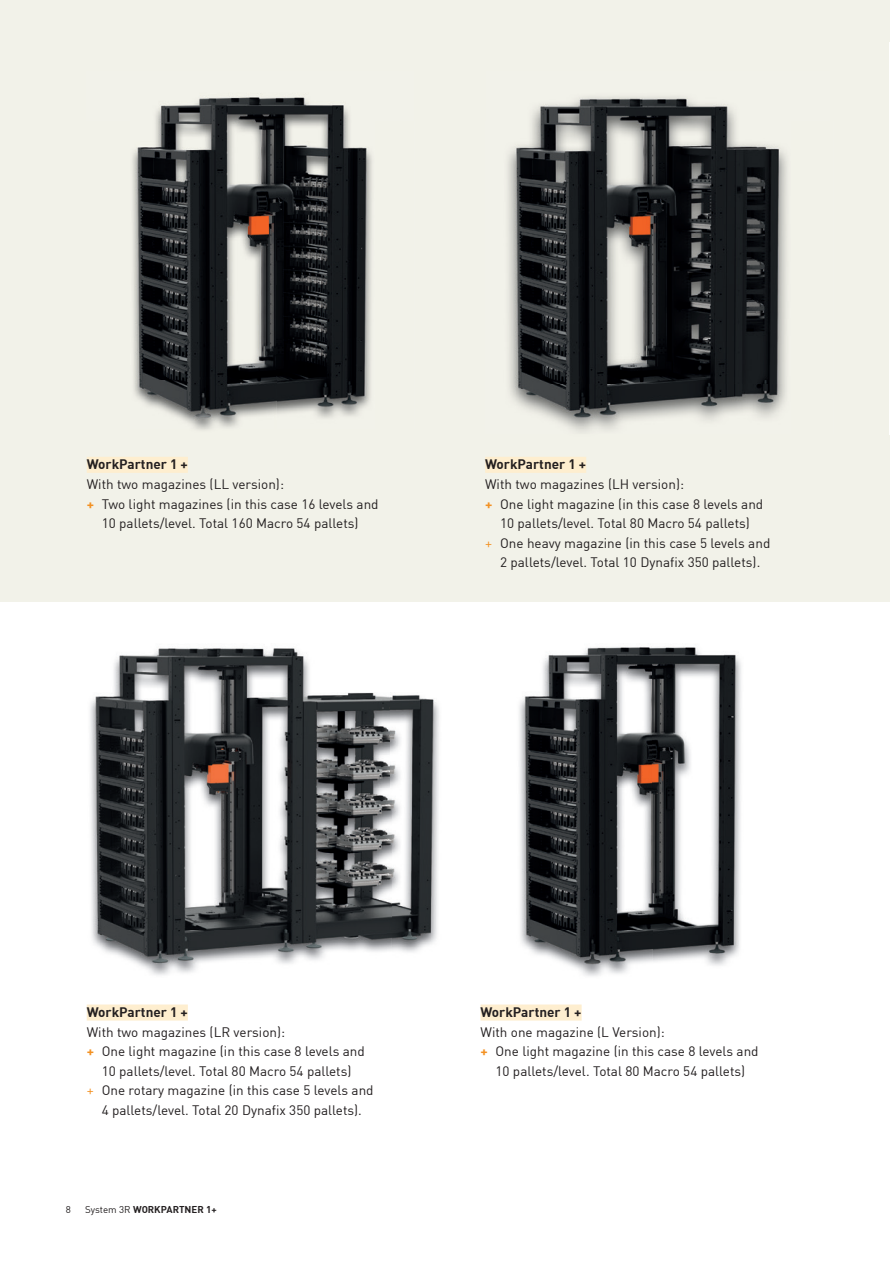
<style>
.page{position:relative;width:893px;height:1263px;background:#fff}
.page>*{position:absolute;margin:0;border:0;box-sizing:border-box;transform-origin:0 0}
.t1{font:13.5px "DIN";color:#231f20}
.t2{font:700 13.5px "DIN";color:#231f20}
.t3{font:700 9.75px "DIN";color:#231f20}
.t4{font:9.75px "DIN";color:#231f20}
.s1{font-weight:700;color:#f39122}
.s2{color:#f39122}
.s3{font-weight:400}
</style>
<div class="page">
<div style="left:0;top:0;width:889px;height:602px;background:#f2f2e9"></div>
<img style="left:519px;top:647px;width:222px;height:329px">
<img style="left:132px;top:121px;width:240px;height:309px">
<img style="left:156px;top:97px;width:194px;height:24px">
<img style="left:90px;top:648px;width:349px;height:327px">
<img style="left:507px;top:122px;width:280px;height:310px">
<img style="left:532px;top:97px;width:204px;height:25px">
<div style="left:87px;top:457px;width:101px;height:16px;background:#feeecf"></div>
<div style="left:87px;top:1004px;width:101px;height:16px;background:#feeecf"></div>
<div style="left:480px;top:1004px;width:102px;height:16px;background:#feeecf"></div>
<div style="left:485px;top:457px;width:101px;height:16px;background:#feeecf"></div>
<p class="t2" style="left:87px;top:456px;width:103px">WorkPartner 1 +</p>
<p class="t1" style="left:87px;top:476px;width:199px">With two magazines (LL version):</p>
<p class="t1" style="left:87px;top:495px;width:293px"><span class="s1">+</span> Two light magazines (in this case 16 levels and</p>
<p class="t1" style="left:102px;top:515px;width:258px">10 pallets/level. Total 160 Macro 54 pallets)</p>
<p class="t2" style="left:485px;top:456px;width:103px">WorkPartner 1 +</p>
<p class="t1" style="left:485px;top:476px;width:200px">With two magazines (LH version):</p>
<p class="t1" style="left:485px;top:495px;width:280px"><span class="s1">+</span> One light magazine (in this case 8 levels and</p>
<p class="t1" style="left:500px;top:515px;width:251px">10 pallets/level. Total 80 Macro 54 pallets)</p>
<p class="t1" style="left:485px;top:534px;width:287px"><span class="s2">+</span> One heavy magazine (in this case 5 levels and</p>
<p class="t1" style="left:500px;top:554px;width:262px">2 pallets/level. Total 10 Dynafix 350 pallets).</p>
<p class="t2" style="left:87px;top:1003px;width:103px">WorkPartner 1 +</p>
<p class="t1" style="left:87px;top:1023px;width:200px">With two magazines (LR version):</p>
<p class="t1" style="left:87px;top:1043px;width:280px"><span class="s1">+</span> One light magazine (in this case 8 levels and</p>
<p class="t1" style="left:102px;top:1062px;width:251px">10 pallets/level. Total 80 Macro 54 pallets)</p>
<p class="t1" style="left:87px;top:1082px;width:288px"><span class="s2">+</span> One rotary magazine (in this case 5 levels and</p>
<p class="t1" style="left:102px;top:1102px;width:262px">4 pallets/level. Total 20 Dynafix 350 pallets).</p>
<p class="t4" style="left:66px;top:1203px;width:7px">8</p>
<p class="t3" style="left:85px;top:1203px;width:133px"><span class="s3">System 3R</span> WORKPARTNER 1+</p>
<p class="t2" style="left:480px;top:1003px;width:103px">WorkPartner 1 +</p>
<p class="t1" style="left:480px;top:1023px;width:186px">With one magazine (L Version):</p>
<p class="t1" style="left:480px;top:1043px;width:280px"><span class="s1">+</span> One light magazine (in this case 8 levels and</p>
<p class="t1" style="left:495px;top:1062px;width:251px">10 pallets/level. Total 80 Macro 54 pallets)</p>
</div>
